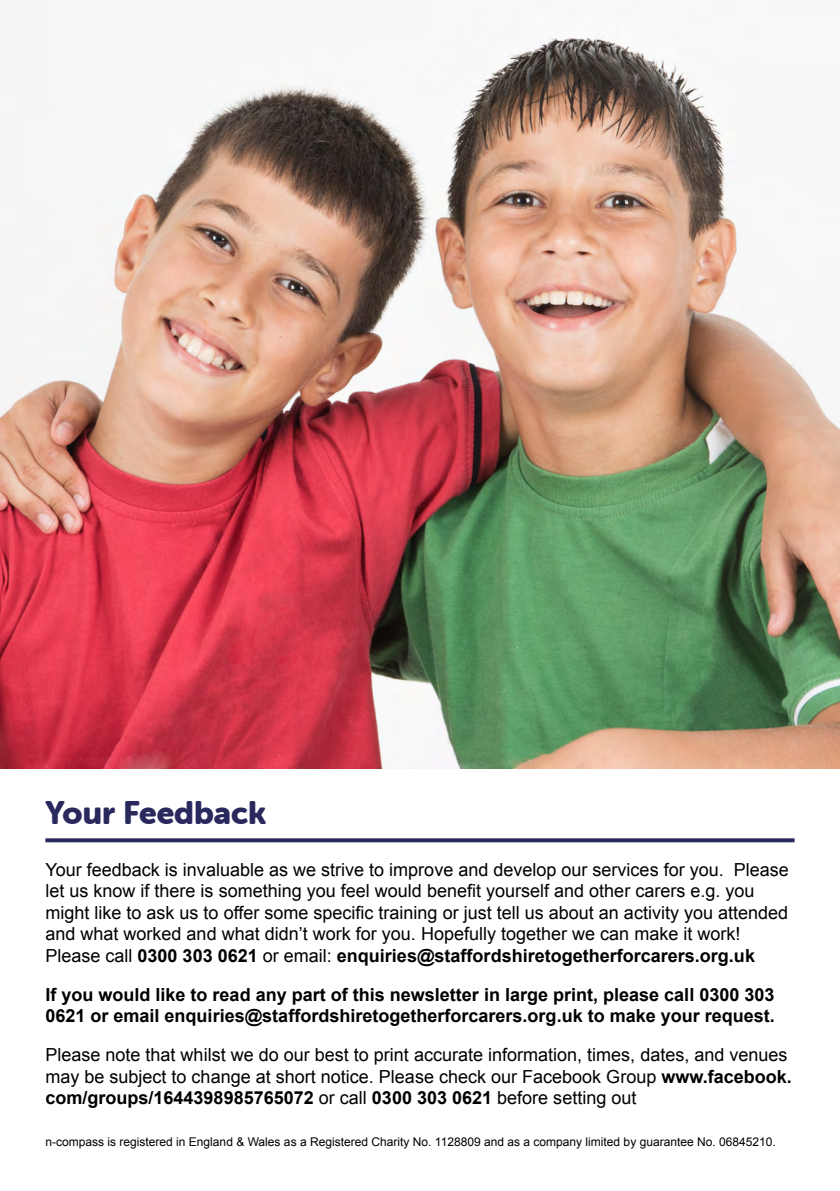
<style>
.page{position:relative;width:840px;height:1191px;background:#fff}
.page>*{position:absolute;margin:0;border:0;box-sizing:border-box;transform-origin:0 0}
.t1{font:32px "Museo Sans Rounded 900";color:#2a295e}
.t2{font:18px/21.6px "Arial";color:#000}
.t3{font:700 18px/21.6px "Arial";color:#000}
.t4{font:12px "Arial";color:#000}
.s1{font-weight:700}
</style>
<div class="page">
<svg style="left:45px;top:838px;width:749px;height:4px;background:#3a396a"></svg>
<img style="left:0;top:36px;width:839px;height:732px">
<h1 class="t1" style="left:45px;top:794px;width:222px">Your Feedback</h1>
<p class="t2" style="left:45px;top:858px;width:744px">Your feedback is invaluable as we strive to improve and develop our services for you. Please let us know if there is something you feel would benefit yourself and other carers e.g. you might like to ask us to offer some specific training or just tell us about an activity you attended and what worked and what didn’t work for you. Hopefully together we can make it work!<br>Please call <span class="s1">0300 303 0621</span> or email: <span class="s1">enquiries@staffordshiretogetherforcarers.org.uk</span></p>
<p class="t3" style="left:45px;top:984px;width:730px">If you would like to read any part of this newsletter in large print, please call 0300 303<br>0621 or email enquiries@staffordshiretogetherforcarers.org.uk to make your request.</p>
<p class="t2" style="left:45px;top:1044px;width:747px">Please note that whilst we do our best to print accurate information, times, dates, and venues may be subject to change at short notice. Please check our Facebook Group <span class="s1">www.facebook. com/groups/1644398985765072</span> or call <span class="s1">0300 303 0621</span> before setting out</p>
<p class="t4" style="left:45px;top:1133px;width:731px">n-compass is registered in England &amp; Wales as a Registered Charity No. 1128809 and as a company limited by guarantee No. 06845210.</p>
</div>
